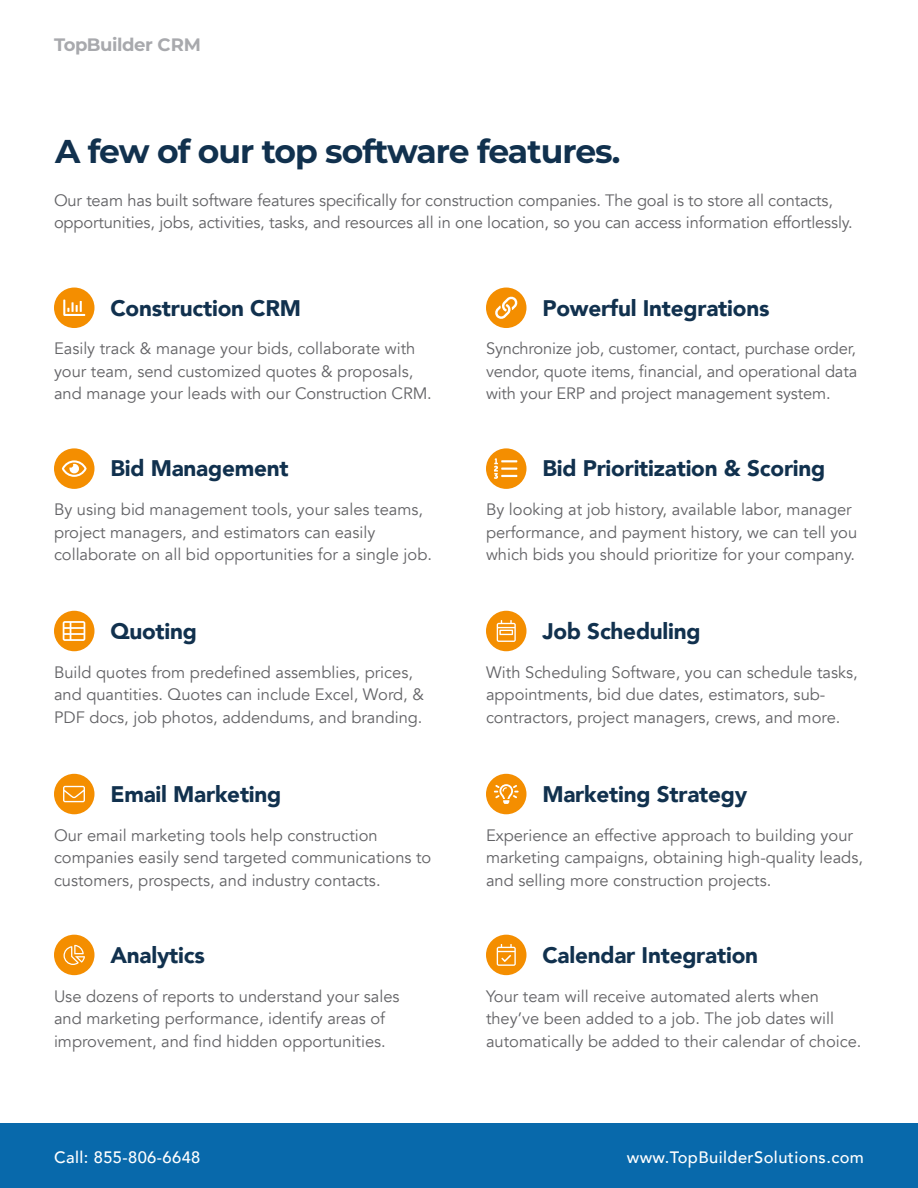
<style>
.page{position:relative;width:918px;height:1188px;background:#fff}
.page>*{position:absolute;margin:0;border:0;box-sizing:border-box;transform-origin:0 0}
.t1{font:700 33px "Montserrat";letter-spacing:-.03em;color:#11314e}
.t2{font:900 22.5px "Avenir";letter-spacing:-.01em;color:#11314e}
.t3{font:700 18px "Montserrat";letter-spacing:-.025em;color:#a8a9ad}
.t4{font:16.5px/22.5px "Avenir";color:#636366}
.t5{font:500 16.5px "Avenir";letter-spacing:.025em;color:#fff}
</style>
<div class="page">
<div style="left:0;top:1123px;width:918px;height:65px;background:#0869ab"></div>
<div style="left:54px;top:288px;width:40px;height:40px;background:#f48e00;border-radius:50%"></div>
<div style="left:486px;top:288px;width:40px;height:40px;background:#f48e00;border-radius:50%"></div>
<div style="left:54px;top:448px;width:40px;height:41px;background:#f48e00;border-radius:50%"></div>
<div style="left:486px;top:448px;width:40px;height:41px;background:#f48e00;border-radius:50%"></div>
<div style="left:54px;top:611px;width:40px;height:40px;background:#f48e00;border-radius:50%"></div>
<div style="left:486px;top:611px;width:40px;height:40px;background:#f48e00;border-radius:50%"></div>
<div style="left:54px;top:774px;width:40px;height:40px;background:#f48e00;border-radius:50%"></div>
<div style="left:486px;top:774px;width:40px;height:40px;background:#f48e00;border-radius:50%"></div>
<div style="left:54px;top:935px;width:40px;height:40px;background:#f48e00;border-radius:50%"></div>
<div style="left:486px;top:935px;width:40px;height:40px;background:#f48e00;border-radius:50%"></div>
<svg style="left:62px;top:460px;width:25px;height:17px"></svg>
<svg style="left:497px;top:944px;width:19px;height:22px"></svg>
<svg style="left:497px;top:620px;width:19px;height:22px"></svg>
<svg style="left:63px;top:300px;width:22px;height:16px"></svg>
<svg style="left:64px;top:945px;width:21px;height:20px"></svg>
<svg style="left:63px;top:786px;width:22px;height:16px"></svg>
<svg style="left:494px;top:784px;width:25px;height:20px"></svg>
<svg style="left:495px;top:297px;width:22px;height:22px"></svg>
<svg style="left:494px;top:458px;width:23px;height:21px"></svg>
<svg style="left:63px;top:621px;width:22px;height:20px"></svg>
<p class="t3" style="left:54px;top:32px;width:149px">TopBuilder CRM</p>
<p class="t1" style="left:55px;top:127px;width:567px">A few of our top software features.</p>
<p class="t4" style="left:54px;top:189px;width:800px">Our team has built software features specifically for construction companies. The goal is to store all contacts, opportunities, jobs, activities, tasks, and resources all in one location, so you can access information effortlessly.</p>
<p class="t2" style="left:110px;top:289px;width:192px">Construction CRM</p>
<p class="t2" style="left:542px;top:289px;width:229px">Powerful Integrations</p>
<p class="t4" style="left:54px;top:338px;width:379px">Easily track &amp; manage your bids, collaborate with your team, send customized quotes &amp; proposals, and manage your leads with our Construction CRM.</p>
<p class="t4" style="left:486px;top:338px;width:373px;text-align:justify">Synchronize job, customer, contact, purchase order, vendor, quote items, financial, and operational data with your ERP and project management system.</p>
<p class="t2" style="left:110px;top:449px;width:180px">Bid Management</p>
<p class="t2" style="left:542px;top:449px;width:285px">Bid Prioritization &amp; Scoring</p>
<p class="t4" style="left:54px;top:499px;width:380px">By using bid management tools, your sales teams, project managers, and estimators can easily collaborate on all bid opportunities for a single job.</p>
<p class="t4" style="left:486px;top:499px;width:373px">By looking at job history, available labor, manager performance, and payment history, we can tell you which bids you should prioritize for your company.</p>
<p class="t2" style="left:110px;top:612px;width:88px">Quoting</p>
<p class="t2" style="left:542px;top:612px;width:160px">Job Scheduling</p>
<p class="t4" style="left:54px;top:661px;width:372px">Build quotes from predefined assemblies, prices, and quantities. Quotes can include Excel, Word, &amp;<br>PDF docs, job photos, addendums, and branding.</p>
<p class="t4" style="left:486px;top:661px;width:373px">With Scheduling Software, you can schedule tasks, appointments, bid due dates, estimators, sub&shy;contractors, project managers, crews, and more.</p>
<p class="t2" style="left:110px;top:775px;width:173px">Email Marketing</p>
<p class="t2" style="left:542px;top:775px;width:206px">Marketing Strategy</p>
<p class="t4" style="left:54px;top:824px;width:379px">Our email marketing tools help construction companies easily send targeted communications to customers, prospects, and industry contacts.</p>
<p class="t4" style="left:486px;top:824px;width:379px">Experience an effective approach to building your marketing campaigns, obtaining high-quality leads, and selling more construction projects.</p>
<p class="t2" style="left:110px;top:936px;width:96px">Analytics</p>
<p class="t2" style="left:542px;top:936px;width:217px">Calendar Integration</p>
<p class="t4" style="left:54px;top:985px;width:347px">Use dozens of reports to understand your sales and marketing performance, identify areas of improvement, and find hidden opportunities.</p>
<p class="t4" style="left:486px;top:985px;width:377px">Your team will receive automated alerts when they’ve been added to a job. The job dates will automatically be added to their calendar of choice.</p>
<p class="t5" style="left:54px;top:1143px;width:148px">Call: 855-806-6648</p>
<p class="t5" style="left:627px;top:1143px;width:239px">www.TopBuilderSolutions.com</p>
</div>
